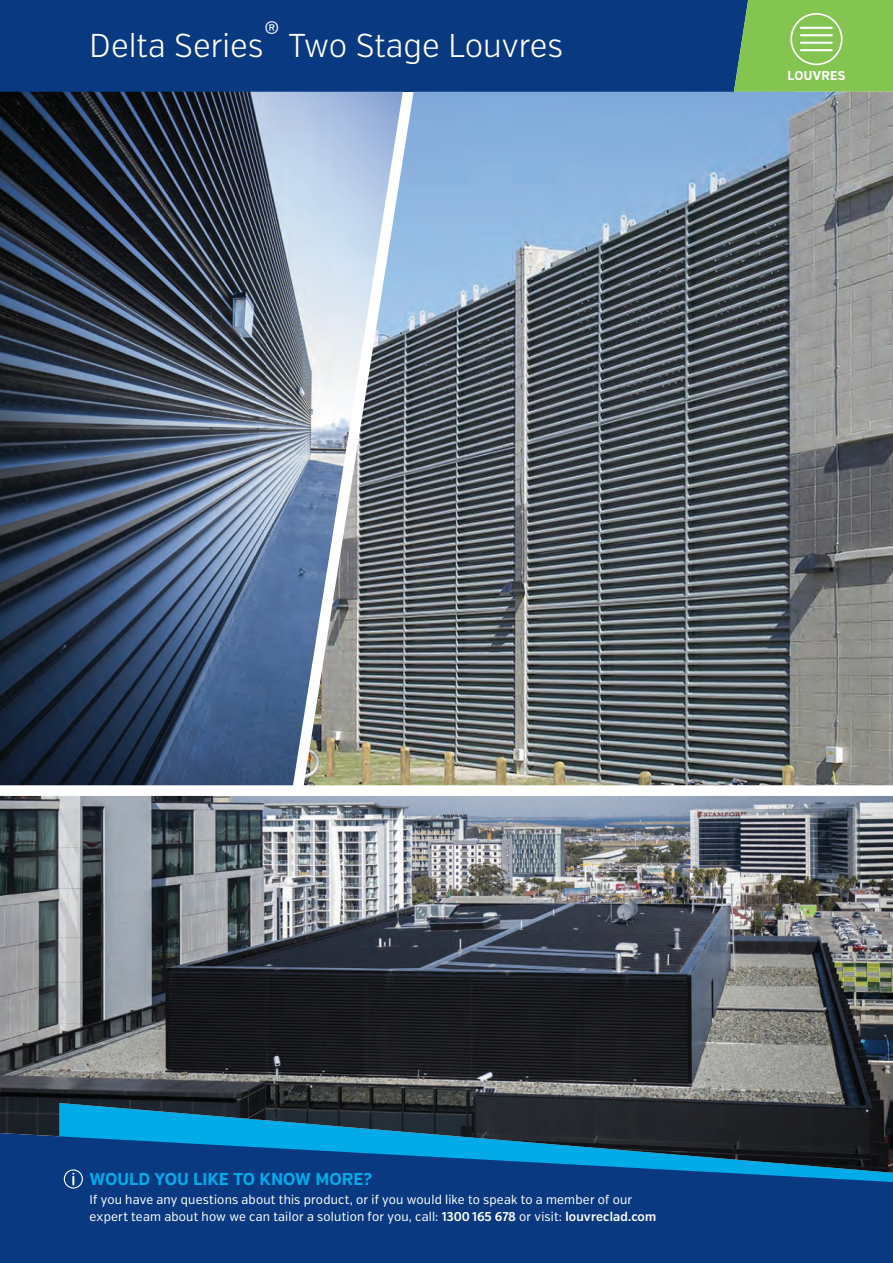
<style>
.page{position:relative;width:893px;height:1263px;background:#fff}
.page>*{position:absolute;margin:0;border:0;box-sizing:border-box;transform-origin:0 0}
.t1{font:300 33px "Verb Cond";color:#fff}
.t2{font:700 17.25px "Verb Cond";color:#00abe7}
.t3{font:12.75px/16.5px "Verb Cond";letter-spacing:.015em;color:#fff}
.t4{font:700 12.75px "Verb Cond";letter-spacing:.015em;color:#fff}
.s1{font-weight:600}
</style>
<div class="page">
<div style="left:0;top:1173px;width:893px;height:90px;background:#083981"></div>
<svg style="left:64px;top:1173px;width:18px;height:15px"></svg>
<div style="left:64px;top:1169px;width:19px;height:19px;border:1px solid #fff;border-radius:50%"></div>
<div style="left:0;top:0;width:795px;height:92px;background:#083981"></div>
<svg style="left:734px;top:0;width:159px;height:92px;background:#80bf56"></svg>
<hr style="left:800px;top:27px;width:33px;height:2px;background:#fff">
<hr style="left:800px;top:34px;width:33px;height:2px;background:#fff">
<hr style="left:800px;top:42px;width:33px;height:2px;background:#fff">
<hr style="left:800px;top:49px;width:33px;height:2px;background:#fff">
<div style="left:790px;top:13px;width:52px;height:52px;border:2px solid #fff;border-radius:50%"></div>
<img style="left:403px;top:92px;width:490px;height:693px">
<img style="left:0;top:92px;width:403px;height:693px">
<img style="left:0;top:796px;width:893px;height:377px">
<h1 class="t1" style="left:89px;top:26px;width:475px">Delta Series® Two Stage Louvres</h1>
<p class="t4" style="left:787px;top:68px;width:59px">LOUVRES</p>
<h2 class="t2" style="left:90px;top:1168px;width:284px">WOULD YOU LIKE TO KNOW MORE?</h2>
<p class="t3" style="left:90px;top:1192px;width:568px">If you have any questions about this product, or if you would like to speak to a member of our expert team about how we can tailor a solution for you, call: <span class="s1">1300 165 678</span> or visit: <span class="s1">louvreclad.com</span></p>
</div>
